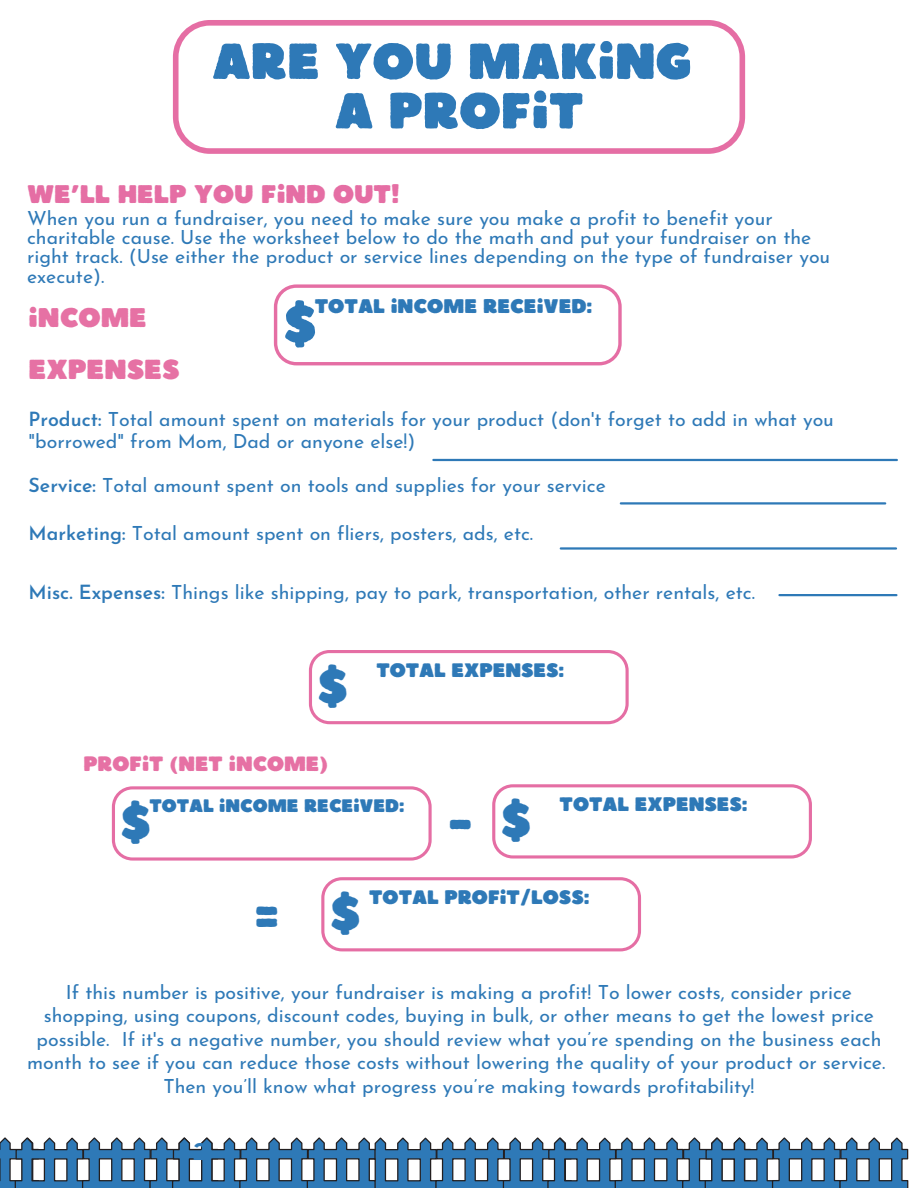
<style>
.page{position:relative;width:918px;height:1188px;background:#fff}
.page>*{position:absolute;margin:0;border:0;box-sizing:border-box;transform-origin:0 0}
.t1{font:51.9px "Boulder";color:#2e79b7}
.t2{font:50.4px "Boulder";color:#2e79b7}
.t3{font:47.7px "Boulder";color:#2e79b7}
.t4{font:27.6px "Boulder";color:#e671a4}
.t5{font:27px "Boulder";color:#e671a4}
.t6{font:25.5px "Boulder";color:#e56ea4}
.t7{font:21.75px "Heinberg Rounded";color:#2e79b7}
.t8{font:20.7px "Boulder";color:#e671a4}
.t9{font:19.8px "Boulder";color:#2e79b7}
.t10{font:19.5px/23.7px "Josefin Sans";color:#2e79b7}
.t11{font:19.5px "Boulder";color:#2e79b7}
.t12{font:18.15px "Boulder";color:#2e79b7}
.s1{font-weight:600}
</style>
<div class="page">
<svg style="left:173px;top:20px;width:572px;height:134px"></svg>
<svg style="left:274px;top:284px;width:348px;height:81px"></svg>
<hr style="left:433px;top:459px;width:464px;height:2px;background:#2e79b7">
<svg style="left:0;top:1137px;width:909px;height:51px"></svg>
<hr style="left:621px;top:502px;width:264px;height:3px;background:#2e79b7">
<hr style="left:561px;top:547px;width:335px;height:3px;background:#2e79b7">
<hr style="left:779px;top:594px;width:117px;height:2px;background:#2e79b7">
<svg style="left:309px;top:650px;width:320px;height:74px"></svg>
<svg style="left:112px;top:786px;width:320px;height:75px"></svg>
<svg style="left:492px;top:784px;width:320px;height:75px"></svg>
<svg style="left:321px;top:877px;width:320px;height:74px"></svg>
<p class="t2" style="left:212px;top:28px;width:482px">ARE YOU MAKING</p>
<p class="t2" style="left:334px;top:78px;width:251px">A PROFIT</p>
<p class="t6" style="left:27px;top:177px;width:374px">WE’LL HELP YOU FIND OUT!</p>
<p class="t10" style="left:27px;top:211px;width:805px;line-height:19.2px">When you run a fundraiser, you need to make sure you make a profit to benefit your charitable cause. Use the worksheet below to do the math and put your fundraiser on the right track. (Use either the product or service lines depending on the type of fundraiser you execute).</p>
<p class="t5" style="left:29px;top:300px;width:120px">INCOME</p>
<p class="t9" style="left:315px;top:293px;width:279px">TOTAL INCOME RECEIVED:</p>
<p class="t1" style="left:283px;top:290px;width:36px">$</p>
<p class="t4" style="left:29px;top:352px;width:152px">EXPENSES</p>
<p class="t10" style="left:29px;top:409px;width:807px;line-height:22.5px"><span class="s1">Product:</span> Total amount spent on materials for your product (don't forget to add in what you "borrowed" from Mom, Dad or anyone else!)</p>
<p class="t10" style="left:29px;top:475px;width:579px"><span class="s1">Service:</span> Total amount spent on tools and supplies for your service</p>
<p class="t10" style="left:29px;top:524px;width:506px"><span class="s1">Marketing:</span> Total amount spent on fliers, posters, ads, etc.</p>
<p class="t10" style="left:29px;top:582px;width:728px"><span class="s1">Misc. Expenses:</span> Things like shipping, pay to park, transportation, other rentals, etc.</p>
<p class="t3" style="left:317px;top:655px;width:33px">$</p>
<p class="t8" style="left:83px;top:750px;width:246px">PROFIT (NET INCOME)</p>
<p class="t11" style="left:376px;top:657px;width:190px">TOTAL EXPENSES:</p>
<p class="t3" style="left:120px;top:792px;width:33px">$</p>
<p class="t11" style="left:560px;top:791px;width:190px">TOTAL EXPENSES:</p>
<p class="t3" style="left:501px;top:790px;width:33px">$</p>
<p class="t12" style="left:149px;top:794px;width:257px">TOTAL INCOME RECEIVED:</p>
<p class="t3" style="left:448px;top:793px;width:27px">-</p>
<p class="t3" style="left:254px;top:885px;width:27px">=</p>
<p class="t3" style="left:330px;top:883px;width:33px">$</p>
<p class="t11" style="left:369px;top:884px;width:222px">TOTAL PROFIT/LOSS:</p>
<p class="t10" style="left:27px;top:982px;width:860px;text-align:center">If this number is positive, your fundraiser is making a profit! To lower costs, consider price shopping, using coupons, discount codes, buying in bulk, or other means to get the lowest price possible. If it's a negative number, you should review what you’re spending on the business each month to see if you can reduce those costs without lowering the quality of your product or service.<br>Then you’ll know what progress you’re making towards profitability!</p>
<p class="t7" style="left:194px;top:1134px;width:16px">2</p>
</div>
